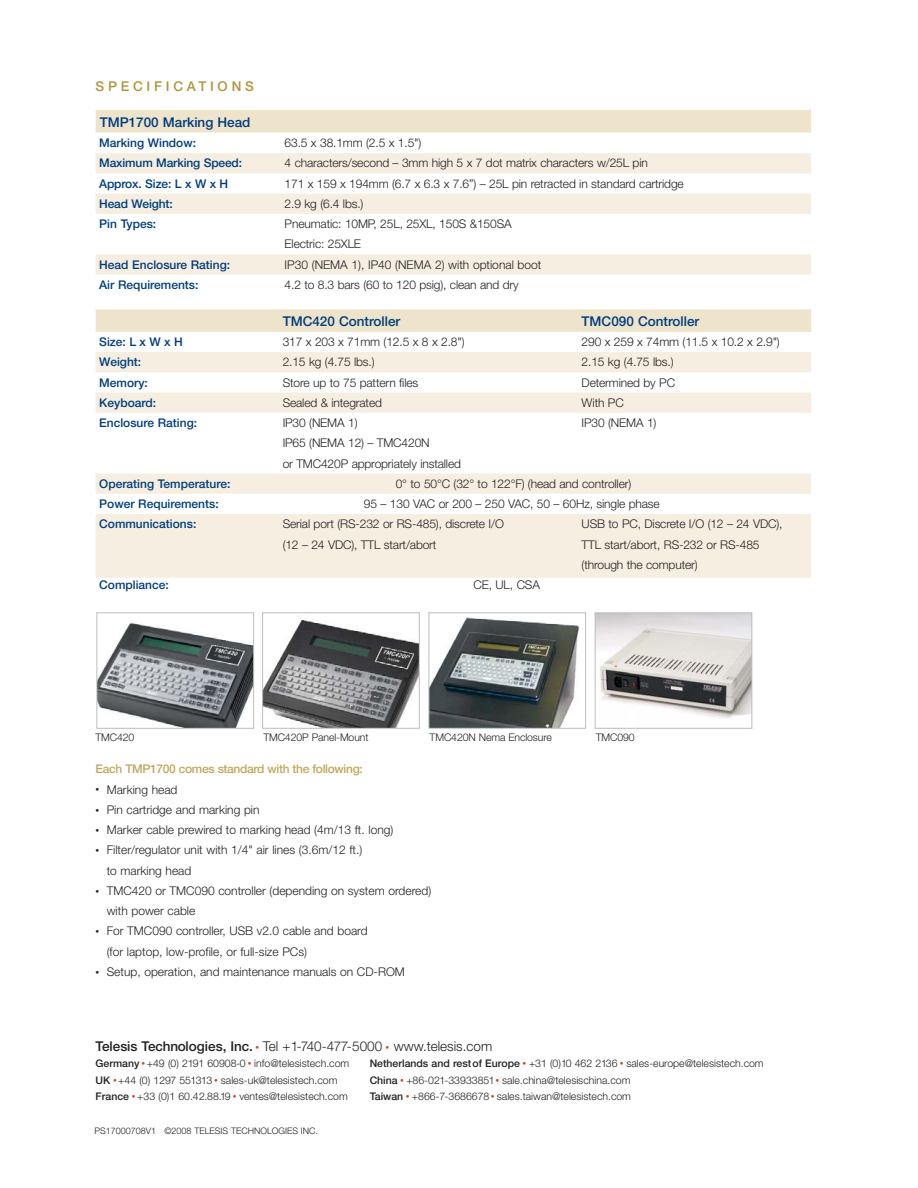
<style>
.page{position:relative;width:918px;height:1188px;background:#fff}
.page>*{position:absolute;margin:0;border:0;box-sizing:border-box;transform-origin:0 0}
.t1{font:300 13.5px "Helvetica Neue";color:#231f20}
.t2{font:500 13.5px "Helvetica Neue";color:#003d7d}
.t3{font:500 13.5px "Helvetica Neue";letter-spacing:.28em;color:#b1953a}
.t4{font:300 12px/20.2px "Helvetica Neue";letter-spacing:-.01em;color:#231f20}
.t5{font:500 12px "Helvetica Neue";color:#003d7d}
.t6{font:500 12px "Helvetica Neue";letter-spacing:-.03em;color:#c1a75d}
.t7{font:300 10.5px/16.5px "Helvetica Neue";color:#231f20}
.t8{font:300 9px "Helvetica Neue";color:#231f20}
.s1{font-size:7.5px}
.s2{font-weight:500}
.s3{font-size:7.5px;color:#ee3424}
</style>
<div class="page">
<div style="left:96px;top:110px;width:715px;height:22px;background:#eee3cb"></div>
<div style="left:96px;top:153px;width:715px;height:20px;background:#f5eee1"></div>
<div style="left:96px;top:194px;width:715px;height:20px;background:#f5eee1"></div>
<div style="left:96px;top:254px;width:715px;height:21px;background:#f5eee1"></div>
<div style="left:96px;top:309px;width:715px;height:23px;background:#eee3cb"></div>
<div style="left:96px;top:352px;width:715px;height:20px;background:#f5eee1"></div>
<div style="left:96px;top:393px;width:715px;height:20px;background:#f5eee1"></div>
<div style="left:96px;top:474px;width:715px;height:20px;background:#f5eee1"></div>
<div style="left:96px;top:514px;width:715px;height:64px;background:#f5eee1"></div>
<img style="left:98px;top:623px;width:154px;height:104px">
<div style="left:96px;top:612px;width:158px;height:117px;border:1px solid #bbbdbf"></div>
<img style="left:597px;top:614px;width:153px;height:104px">
<div style="left:595px;top:612px;width:157px;height:117px;border:1px solid #bbbdbf"></div>
<img style="left:264px;top:620px;width:154px;height:107px">
<div style="left:262px;top:612px;width:158px;height:117px;border:1px solid #bbbdbf"></div>
<img style="left:431px;top:617px;width:149px;height:110px">
<div style="left:429px;top:612px;width:157px;height:117px;border:1px solid #bbbdbf"></div>
<p class="t3" style="left:96px;top:81px;width:160px">SPECIFICATIONS</p>
<p class="t2" style="left:100px;top:117px;width:152px">TMP1700 Marking Head</p>
<p class="t5" style="left:99px;top:139px;width:98px">Marking Window:</p>
<p class="t4" style="left:285px;top:134px;width:138px">63.5 x 38.1mm (2.5 x 1.5")</p>
<p class="t5" style="left:99px;top:159px;width:144px">Maximum Marking Speed:</p>
<p class="t4" style="left:285px;top:154px;width:365px">4 characters/second – 3mm high 5 x 7 dot matrix characters w/25L pin</p>
<p class="t5" style="left:99px;top:179px;width:131px">Approx. Size: L x W x H</p>
<p class="t4" style="left:285px;top:174px;width:401px">171 x 159 x 194mm (6.7 x 6.3 x 7.6”) – 25L pin retracted in standard cartridge</p>
<p class="t5" style="left:99px;top:199px;width:75px">Head Weight:</p>
<p class="t4" style="left:285px;top:195px;width:80px">2.9 kg (6.4 lbs.)</p>
<p class="t5" style="left:99px;top:220px;width:59px">Pin Types:</p>
<p class="t4" style="left:285px;top:215px;width:229px">Pneumatic: 10MP, 25L, 25XL, 150S &amp;150SA<br>Electric: 25XLE</p>
<p class="t5" style="left:99px;top:260px;width:132px">Head Enclosure Rating:</p>
<p class="t4" style="left:285px;top:255px;width:258px">IP30 (NEMA 1), IP40 (NEMA 2) with optional boot</p>
<p class="t5" style="left:99px;top:280px;width:101px">Air Requirements:</p>
<p class="t4" style="left:285px;top:276px;width:236px">4.2 to 8.3 bars (60 to 120 psig), clean and dry</p>
<p class="t2" style="left:283px;top:316px;width:119px">TMC420 Controller</p>
<p class="t2" style="left:582px;top:316px;width:119px">TMC090 Controller</p>
<p class="t5" style="left:99px;top:338px;width:85px">Size: L x W x H</p>
<p class="t4" style="left:283px;top:333px;width:183px">317 x 203 x 71mm (12.5 x 8 x 2.8")</p>
<p class="t4" style="left:582px;top:333px;width:200px">290 x 259 x 74mm (11.5 x 10.2 x 2.9")</p>
<p class="t5" style="left:99px;top:358px;width:43px">Weight:</p>
<p class="t4" style="left:283px;top:353px;width:93px">2.15 kg (4.75 lbs.)</p>
<p class="t4" style="left:582px;top:353px;width:93px">2.15 kg (4.75 lbs.)</p>
<p class="t5" style="left:99px;top:378px;width:50px">Memory:</p>
<p class="t4" style="left:283px;top:373px;width:137px">Store up to 75 pattern files</p>
<p class="t4" style="left:582px;top:373px;width:95px">Determined by PC</p>
<p class="t5" style="left:99px;top:398px;width:58px">Keyboard:</p>
<p class="t4" style="left:283px;top:394px;width:101px">Sealed &amp; integrated</p>
<p class="t4" style="left:582px;top:394px;width:44px">With PC</p>
<p class="t5" style="left:99px;top:419px;width:99px">Enclosure Rating:</p>
<p class="t4" style="left:283px;top:414px;width:76px">IP30 (NEMA 1)</p>
<p class="t4" style="left:582px;top:414px;width:76px">IP30 (NEMA 1)</p>
<p class="t4" style="left:283px;top:434px;width:180px">IP65 (NEMA 12) – TMC420N<br>or TMC420P appropriately installed</p>
<p class="t5" style="left:99px;top:479px;width:133px">Operating Temperature:</p>
<p class="t4" style="left:396px;top:475px;width:237px">0° to 50°C (32° to 122°F) (head and controller)</p>
<p class="t5" style="left:99px;top:500px;width:121px">Power Requirements:</p>
<p class="t4" style="left:364px;top:495px;width:297px">95 – 130 VAC or 200 – 250 VAC, 50 – 60Hz, single phase</p>
<p class="t5" style="left:99px;top:520px;width:99px">Communications:</p>
<p class="t4" style="left:283px;top:515px;width:223px">Serial port (RS-232 or RS-485), discrete I/O</p>
<p class="t4" style="left:582px;top:515px;width:202px">USB to PC, Discrete I/O (12 – 24 VDC),</p>
<p class="t4" style="left:283px;top:535px;width:155px">(12 – 24 VDC), TTL start/abort</p>
<p class="t4" style="left:582px;top:535px;width:179px">TTL start/abort, RS-232 or RS-485 (through the computer)</p>
<p class="t5" style="left:99px;top:581px;width:71px">Compliance:</p>
<p class="t4" style="left:474px;top:576px;width:68px">CE, UL, CSA</p>
<p class="t7" style="left:96px;top:730px;width:40px">TMC420</p>
<p class="t7" style="left:263px;top:730px;width:107px">TMC420P Panel-Mount</p>
<p class="t7" style="left:430px;top:730px;width:124px">TMC420N Nema Enclosure</p>
<p class="t7" style="left:596px;top:730px;width:40px">TMC090</p>
<p class="t6" style="left:96px;top:765px;width:269px">Each TMP1700 comes standard with the following:</p>
<p class="t4" style="left:96px;top:780px;width:83px"><span class="s1">•</span> Marking head</p>
<p class="t4" style="left:96px;top:801px;width:165px"><span class="s1">•</span> Pin cartridge and marking pin</p>
<p class="t4" style="left:96px;top:821px;width:299px"><span class="s1">•</span> Marker cable prewired to marking head (4m/13 ft. long)</p>
<p class="t4" style="left:107px;top:841px;width:257px;text-indent:-11px"><span class="s1">•</span> Filter/regulator unit with 1/4" air lines (3.6m/12 ft.) to marking head</p>
<p class="t4" style="left:107px;top:882px;width:326px;text-indent:-11px"><span class="s1">•</span> TMC420 or TMC090 controller (depending on system ordered) with power cable</p>
<p class="t4" style="left:107px;top:922px;width:263px;text-indent:-11px"><span class="s1">•</span> For TMC090 controller, USB v2.0 cable and board (for laptop, low-profile, or full-size PCs)</p>
<p class="t4" style="left:96px;top:963px;width:311px"><span class="s1">•</span> Setup, operation, and maintenance manuals on CD-ROM</p>
<p class="t1" style="left:96px;top:1041px;width:398px"><span class="s2">Telesis Technologies, Inc.</span> <span class="s3">•</span> Tel +1-740-477-5000 <span class="s3">•</span> www.telesis.com</p>
<p class="t7" style="left:96px;top:1056px;width:255px"><span class="s2">Germany</span> <span class="s3">•</span> +49 (0) 2191 60908-0 <span class="s3">•</span> info@telesistech.com<br><span class="s2">UK</span> <span class="s3">•</span> +44 (0) 1297 551313 <span class="s3">•</span> sales-uk@telesistech.com<br><span class="s2">France</span> <span class="s3">•</span> +33 (0)1 60.42.88.19 <span class="s3">•</span> ventes@telesistech.com</p>
<p class="t7" style="left:370px;top:1056px;width:396px"><span class="s2">Netherlands and restof Europe</span> <span class="s3">•</span> +31 (0)10 462 2136 <span class="s3">•</span> sales-europe@telesistech.com<br><span class="s2">China</span> <span class="s3">•</span> +86-021-33933851<span class="s3">•</span> sale.china@telesischina.com<br><span class="s2">Taiwan</span> <span class="s3">•</span> +866-7-3686678 <span class="s3">•</span> sales.taiwan@telesistech.com</p>
<p class="t8" style="left:94px;top:1128px;width:225px">PS17000708V1 ©2008 TELESIS TECHNOLOGIES INC.</p>
</div>
